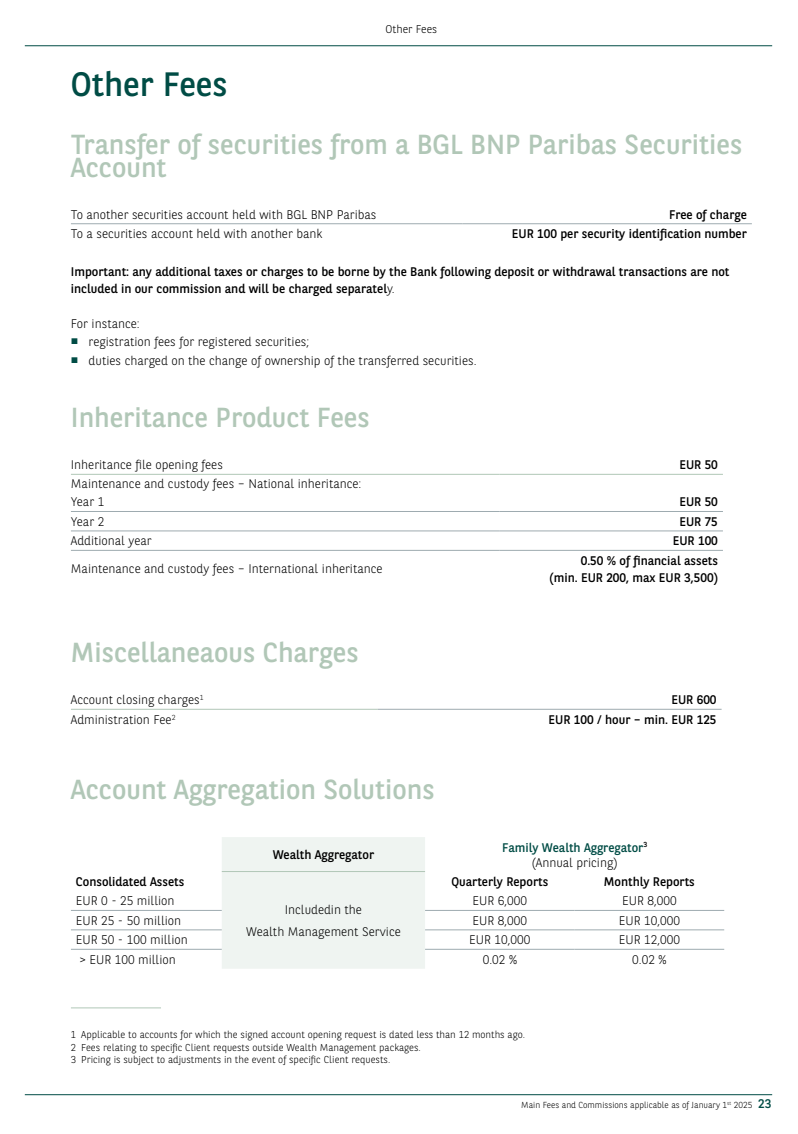
<style>
.page{position:relative;width:798px;height:1134px;background:#fff}
.page>*{position:absolute;margin:0;border:0;box-sizing:border-box;transform-origin:0 0}
.t1{font:33.75px "BNPP Sans";color:#004c45}
.t2{font:27.5px/22.5px "BNPP Sans";color:#b1c7b7}
.t3{font:300 12.5px/18.4px "BNPP Sans";color:#000}
.t4{font:12.5px/17.5px "BNPP Sans";color:#000}
.t5{font:12.5px/15px "BNPP Sans";color:#004c45;text-align:center}
.t6{font:300 11.25px "BNPP Sans";color:#000}
.t7{font:300 10px/12.5px "BNPP Sans";color:#000}
.t8{font:300 8.75px "BNPP Sans";color:#000}
.s1{font-weight:300}
.s2{font-family:"Times New Roman";font-weight:400;color:#004c45}
.s3{font-weight:300;color:#000}
.s4{font-weight:400;font-size:12.5px;color:#004c45}
</style>
<div class="page">
<hr style="left:25px;top:1094px;width:746px;height:1px;background:#004c45">
<hr style="left:25px;top:45px;width:746px;height:1px;background:#004c45">
<hr style="left:71px;top:224px;width:391px;height:1px;background:#9eabb0">
<hr style="left:462px;top:224px;width:289px;height:1px;background:#9eabb0">
<hr style="left:71px;top:474px;width:428px;height:1px;background:#b1c7b7">
<hr style="left:499px;top:474px;width:223px;height:1px;background:#b1c7b7">
<hr style="left:71px;top:511px;width:428px;height:1px;background:#9eabb0">
<hr style="left:499px;top:511px;width:223px;height:1px;background:#9eabb0">
<hr style="left:71px;top:531px;width:428px;height:1px;background:#9eabb0">
<hr style="left:499px;top:531px;width:223px;height:1px;background:#9eabb0">
<hr style="left:71px;top:550px;width:428px;height:1px;background:#9eabb0">
<hr style="left:499px;top:550px;width:223px;height:1px;background:#9eabb0">
<hr style="left:71px;top:709px;width:307px;height:1px;background:#b1c7b7">
<hr style="left:378px;top:709px;width:343px;height:1px;background:#9eabb0">
<div style="left:222px;top:837px;width:203px;height:132px;background:#eff4f1"></div>
<hr style="left:71px;top:910px;width:151px;height:1px;background:#9eabb0">
<hr style="left:425px;top:910px;width:149px;height:1px;background:#9eabb0">
<hr style="left:574px;top:910px;width:150px;height:1px;background:#9eabb0">
<hr style="left:71px;top:930px;width:151px;height:1px;background:#9eabb0">
<hr style="left:425px;top:930px;width:149px;height:1px;background:#9eabb0">
<hr style="left:574px;top:930px;width:150px;height:1px;background:#9eabb0">
<hr style="left:71px;top:949px;width:151px;height:1px;background:#9eabb0">
<hr style="left:425px;top:949px;width:149px;height:1px;background:#9eabb0">
<hr style="left:574px;top:949px;width:150px;height:1px;background:#9eabb0">
<hr style="left:222px;top:871px;width:203px;height:1px;background:#b1c7b7">
<hr style="left:71px;top:1007px;width:90px;height:1px;background:#b1c7b7">
<p class="t6" style="left:385px;top:22px;width:53px">Other Fees</p>
<h1 class="t1" style="left:71px;top:62px;width:158px">Other Fees</h1>
<h2 class="t2" style="left:71px;top:132px;width:672px">Transfer of securities from a BGL BNP Paribas Securities<br>Account</h2>
<p class="t3" style="left:71px;top:205px;width:307px">To another securities account held with BGL BNP Paribas</p>
<p class="t4" style="left:669px;top:205px;width:79px">Free of charge</p>
<p class="t3" style="left:71px;top:224px;width:253px">To a securities account held with another bank</p>
<p class="t4" style="left:511px;top:225px;width:236px">EUR 100 per security identification number</p>
<p class="t4" style="left:71px;top:262px;width:659px">Important: any additional taxes or charges to be borne by the Bank following deposit or withdrawal transactions are not included in our commission and will be charged separatel<span class="s1">y.</span></p>
<p class="t3" style="left:71px;top:314px;width:70px">For instance:</p>
<p class="t3" style="left:71px;top:332px;width:240px"><span class="s2">■</span> registration fees for registered securities;</p>
<p class="t3" style="left:71px;top:350px;width:407px"><span class="s2">■</span> duties charged on the change of ownership of the transferred securities.</p>
<h2 class="t2" style="left:71px;top:405px;width:300px">Inheritance Product Fees</h2>
<p class="t3" style="left:71px;top:455px;width:153px">Inheritance file opening fees</p>
<p class="t4" style="left:679px;top:456px;width:40px">EUR 50</p>
<p class="t3" style="left:71px;top:474px;width:292px">Maintenance and custody fees – National inheritance:<br>Year 1</p>
<p class="t4" style="left:679px;top:493px;width:40px">EUR 50</p>
<p class="t3" style="left:71px;top:512px;width:35px">Year 2</p>
<p class="t4" style="left:679px;top:512px;width:40px">EUR 75</p>
<p class="t3" style="left:71px;top:531px;width:82px">Additional year</p>
<p class="t4" style="left:672px;top:532px;width:47px">EUR 100</p>
<p class="t3" style="left:71px;top:559px;width:313px">Maintenance and custody fees – International inheritance</p>
<p class="t4" style="left:549px;top:551px;width:170px;line-height:17.1px;text-align:right">0.50 % of financial assets (min. EUR 200, max EUR 3,500)</p>
<h2 class="t2" style="left:71px;top:640px;width:289px">Miscellaneaous Charges</h2>
<p class="t3" style="left:71px;top:690px;width:134px">Account closing charges<sup>1</sup></p>
<p class="t4" style="left:671px;top:691px;width:47px">EUR 600</p>
<p class="t3" style="left:71px;top:710px;width:106px">Administration Fee<sup>2</sup></p>
<p class="t4" style="left:548px;top:710px;width:169px">EUR 100 / hour – min. EUR 125</p>
<h2 class="t2" style="left:71px;top:777px;width:365px">Account Aggregation Solutions</h2>
<p class="t4" style="left:76px;top:872px;width:110px">Consolidated Assets</p>
<p class="t4" style="left:272px;top:845px;width:103px">Wealth Aggregator</p>
<p class="t5" style="left:502px;top:839px;width:147px">Family Wealth Aggregator<sup>3 </sup><span class="s3">(Annual pricing)</span></p>
<p class="t4" style="left:451px;top:872px;width:98px">Quarterly Reports</p>
<p class="t4" style="left:603px;top:872px;width:92px">Monthly Reports</p>
<p class="t3" style="left:76px;top:891px;width:100px">EUR 0 - 25 million</p>
<p class="t3" style="left:472px;top:891px;width:56px">EUR 6,000</p>
<p class="t3" style="left:622px;top:891px;width:56px">EUR 8,000</p>
<p class="t3" style="left:76px;top:911px;width:107px">EUR 25 - 50 million</p>
<p class="t3" style="left:472px;top:911px;width:56px">EUR 8,000</p>
<p class="t3" style="left:618px;top:911px;width:63px">EUR 10,000</p>
<p class="t3" style="left:76px;top:930px;width:113px">EUR 50 - 100 million</p>
<p class="t3" style="left:469px;top:930px;width:63px">EUR 10,000</p>
<p class="t3" style="left:618px;top:930px;width:63px">EUR 12,000</p>
<p class="t3" style="left:79px;top:950px;width:98px">&gt; EUR 100 million</p>
<p class="t3" style="left:482px;top:950px;width:36px">0.02 %</p>
<p class="t3" style="left:632px;top:950px;width:36px">0.02 %</p>
<p class="t3" style="left:246px;top:898px;width:156px;line-height:22.1px;text-align:center">Includedin the<br>Wealth Management Service</p>
<p class="t7" style="left:71px;top:1028px;width:455px">1 Applicable to accounts for which the signed account opening request is dated less than 12 months ago.<br>2 Fees relating to specific Client requests outside Wealth Management packages.<br>3 Pricing is subject to adjustments in the event of specific Client requests.</p>
<p class="t8" style="left:521px;top:1099px;width:251px">Main Fees and Commissions applicable as of January 1<sup>st</sup> 2025 <span class="s4">23</span></p>
</div>
